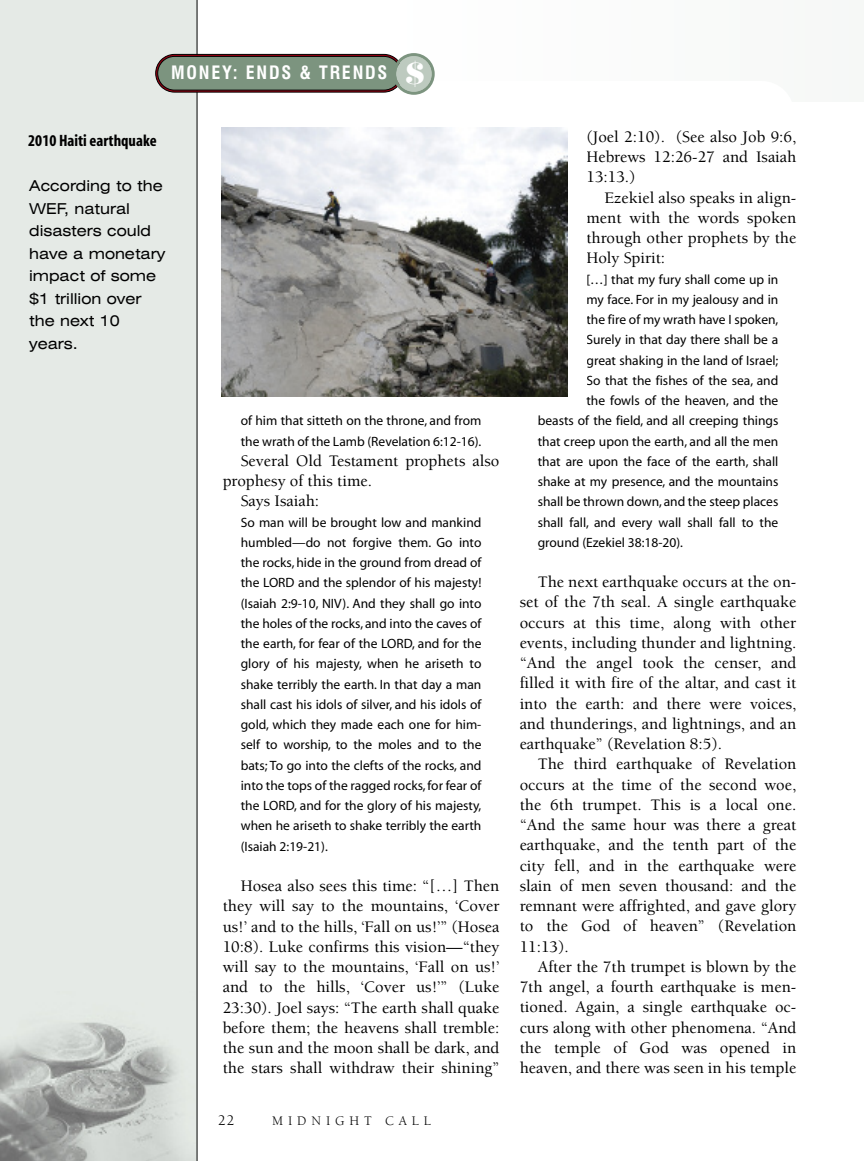
<style>
.page{position:relative;width:864px;height:1161px;background:#fff}
.page>*{position:absolute;margin:0;border:0;box-sizing:border-box;transform-origin:0 0}
.t1{font:700 condensed 18px "Swiss 721 BT";letter-spacing:.1em;color:#fff}
.t2{font:500 16.5px/20.2px "Berkeley";color:#000;text-align:justify}
.t3{font:700 condensed 16.5px "Myriad";color:#000}
.t4{font:expanded 15px/22.5px "Swiss 721 BT";color:#000}
.t5{font:15px "Berkeley";color:#000}
.t6{font:13.5px/20.2px "Myriad";color:#000}
.t7{font:13.5px "Berkeley";letter-spacing:.365em;color:#000}
.s1{font-family:"Elephant";font-weight:400;font-stretch:normal;font-size:29.25px}
</style>
<div class="page">
<div style="left:0;top:0;width:197px;height:1161px;background:#e5eae6"></div>
<img style="left:0;top:992px;width:195px;height:169px">
<hr style="left:197px;top:0;width:1px;height:1161px;background:#000">
<svg style="left:155px;top:53px;width:280px;height:42px;background:#859082"></svg>
<img style="left:221px;top:128px;width:346px;height:269px">
<p class="t1" style="left:171px;top:66px;width:256px">MONEY: ENDS &amp; TRENDS <span class="s1">$</span></p>
<p class="t3" style="left:28px;top:135px;width:130px">2010 Haiti earthquake</p>
<p class="t4" style="left:29px;top:176px;width:138px">According to the<br>WEF, natural disasters could have a monetary impact of some $1 trillion over the next 10 years.</p>
<p class="t6" style="left:241px;top:412px;width:242px">of him that sitteth on the throne, and from the wrath of the Lamb (Revelation 6:12-16).</p>
<p class="t2" style="left:241px;top:452px;width:260px">Several Old Testament prophets also</p>
<p class="t2" style="left:223px;top:472px;width:151px">prophesy of this time.</p>
<p class="t2" style="left:241px;top:492px;width:80px">Says Isaiah:</p>
<p class="t6" style="left:241px;top:513px;width:242px;text-align:justify">So man will be brought low and mankind humbled—do not forgive them. Go into the rocks, hide in the ground from dread of the LORD and the splendor of his majesty! (Isaiah 2:9-10, NIV). And they shall go into the holes of the rocks, and into the caves of the earth, for fear of the LORD, and for the glory of his majesty, when he ariseth to shake terribly the earth. In that day a man shall cast his idols of silver, and his idols of gold, which they made each one for him&shy;self to worship, to the moles and to the bats; To go into the clefts of the rocks, and into the tops of the ragged rocks,for fear of the LORD, and for the glory of his majesty, when he ariseth to shake terribly the earth (Isaiah 2:19-21).</p>
<p class="t2" style="left:223px;top:877px;width:278px;text-indent:18px">Hosea also sees this time: “[…] Then they will say to the mountains, ‘Cover us!’ and to the hills, ‘Fall on us!’” (Hosea 10:8). Luke confirms this vision—“they will say to the mountains, ‘Fall on us!’ and to the hills, ‘Cover us!’” (Luke 23:30). Joel says: “The earth shall quake before them; the heavens shall tremble: the sun and the moon shall be dark, and the stars shall withdraw their shining”</p>
<p class="t5" style="left:218px;top:1115px;width:18px">22</p>
<p class="t7" style="left:272px;top:1116px;width:160px">MIDNIGHT CALL</p>
<p class="t2" style="left:586px;top:128px;width:211px">(Joel 2:10). (See also Job 9:6, Hebrews 12:26-27 and Isaiah 13:13.)</p>
<p class="t2" style="left:586px;top:189px;width:211px;text-indent:18px">Ezekiel also speaks in align&shy;ment with the words spoken through other prophets by the Holy Spirit:</p>
<p class="t6" style="left:586px;top:270px;width:193px">[…] that my fury shall come up in</p>
<p class="t6" style="left:586px;top:290px;width:193px">my face. For in my jealousy and in</p>
<p class="t6" style="left:586px;top:311px;width:193px">the fire of my wrath have I spoken,</p>
<p class="t6" style="left:586px;top:331px;width:193px">Surely in that day there shall be a</p>
<p class="t6" style="left:586px;top:351px;width:193px">great shaking in the land of Israel;</p>
<p class="t6" style="left:586px;top:371px;width:193px">So that the fishes of the sea, and</p>
<p class="t6" style="left:586px;top:392px;width:193px">the fowls of the heaven, and the</p>
<p class="t6" style="left:538px;top:412px;width:242px">beasts of the field, and all creeping things</p>
<p class="t6" style="left:538px;top:432px;width:242px">that creep upon the earth, and all the men</p>
<p class="t6" style="left:538px;top:452px;width:242px">that are upon the face of the earth, shall</p>
<p class="t6" style="left:538px;top:473px;width:242px">shake at my presence, and the mountains</p>
<p class="t6" style="left:538px;top:493px;width:242px">shall be thrown down, and the steep places</p>
<p class="t6" style="left:538px;top:513px;width:242px">shall fall, and every wall shall fall to the</p>
<p class="t6" style="left:538px;top:533px;width:147px">ground (Ezekiel 38:18-20).</p>
<p class="t2" style="left:520px;top:573px;width:278px;text-indent:18px">The next earthquake occurs at the on&shy;set of the 7th seal. A single earthquake occurs at this time, along with other events, including thunder and lightning. “And the angel took the censer, and filled it with fire of the altar, and cast it into the earth: and there were voices, and thunderings, and lightnings, and an earthquake” (Revelation 8:5).</p>
<p class="t2" style="left:520px;top:756px;width:278px;text-indent:18px">The third earthquake of Revelation occurs at the time of the second woe, the 6th trumpet. This is a local one. “And the same hour was there a great earthquake, and the tenth part of the city fell, and in the earthquake were slain of men seven thousand: and the remnant were affrighted, and gave glory to the God of heaven” (Revelation 11:13).</p>
<p class="t2" style="left:520px;top:958px;width:278px;text-indent:18px">After the 7th trumpet is blown by the 7th angel, a fourth earthquake is men&shy;tioned. Again, a single earthquake oc&shy;curs along with other phenomena. “And the temple of God was opened in heaven, and there was seen in his temple</p>
</div>
